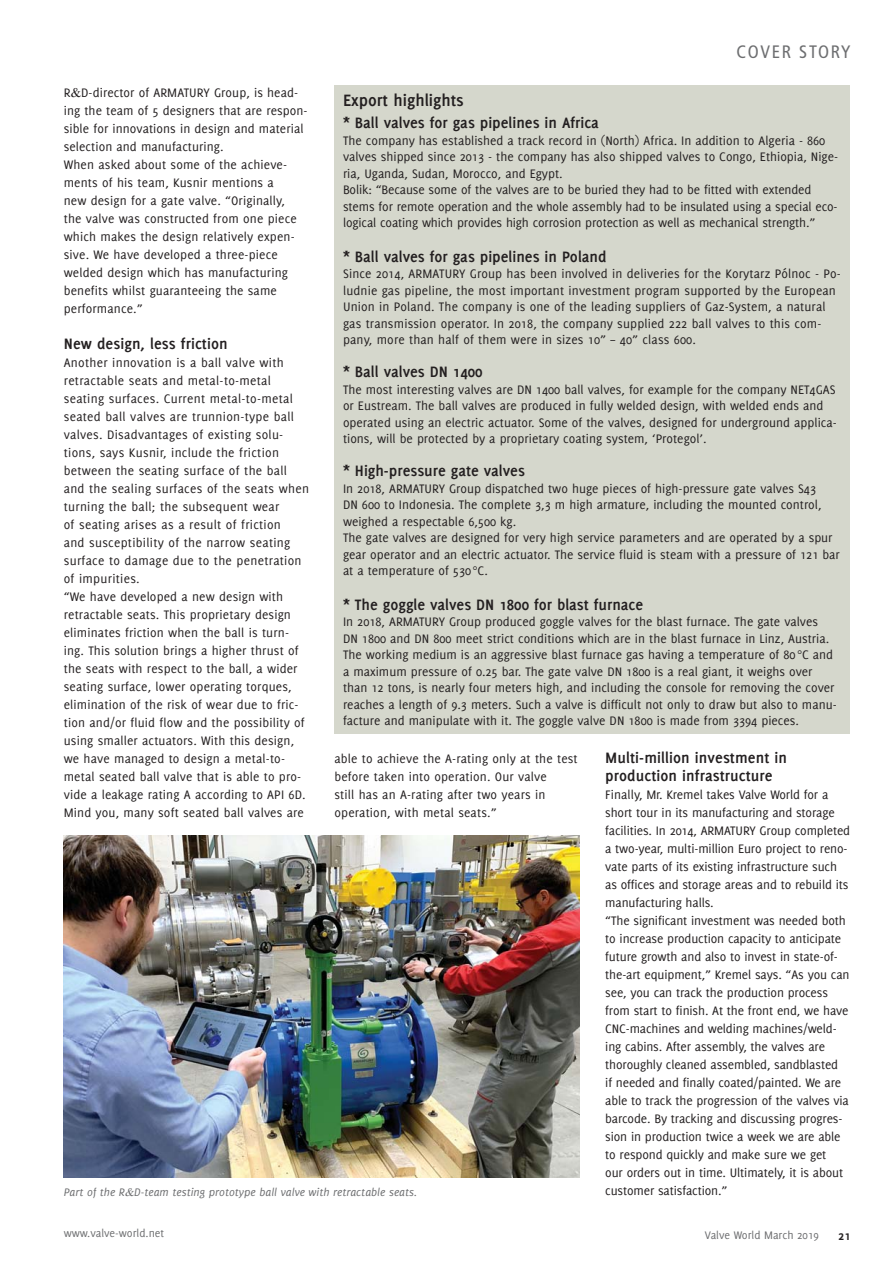
<style>
.page{position:relative;width:893px;height:1263px;background:#fff}
.page>*{position:absolute;margin:0;border:0;box-sizing:border-box;transform-origin:0 0}
.t1{font:700 18px "Delicious";color:#231f20}
.t2{font:condensed 18px "Frutiger";letter-spacing:.1em;color:#6d6e70}
.t3{font:700 16.5px/18px "Delicious";color:#231f20}
.t4{font:13.5px/18px "Delicious";color:#231f20}
.t5{font:700 13.5px "Delicious";color:#231f20}
.t6{font:italic 12px "Delicious";color:#6d6e70}
.t7{font:12px "Delicious";color:#6d6e70}
</style>
<div class="page">
<div style="left:334px;top:85px;width:516px;height:649px;background:#d5d7cc"></div>
<img style="left:64px;top:835px;width:516px;height:343px">
<h1 class="t2" style="left:736px;top:44px;width:116px">COVER STORY</h1>
<p class="t4" style="left:64px;top:84px;width:245px">R D-director of ARMATURY Group, is head&shy;ing the team of 5 designers that are respon&shy;sible for innovations in design and material selection and manufacturing.<br>When asked about some of the achieve&shy;ments of his team, Kusnir mentions a<br>new design for a gate valve. “Originally,<br>the valve was constructed from one piece which makes the design relatively expen&shy;sive. We have developed a three-piece welded design which has manufacturing benefits whilst guaranteeing the same performance.”</p>
<p class="t3" style="left:64px;top:336px;width:165px">New design, less friction</p>
<p class="t4" style="left:64px;top:354px;width:247px">Another innovation is a ball valve with retractable seats and metal-to-metal seating surfaces. Current metal-to-metal seated ball valves are trunnion-type ball valves. Disadvantages of existing solu&shy;tions, says Kusnir, include the friction between the seating surface of the ball and the sealing surfaces of the seats when turning the ball; the subsequent wear<br>of seating arises as a result of friction<br>and susceptibility of the narrow seating surface to damage due to the penetration of impurities.<br>“We have developed a new design with retractable seats. This proprietary design eliminates friction when the ball is turn&shy;ing. This solution brings a higher thrust of the seats with respect to the ball, a wider seating surface, lower operating torques, elimination of the risk of wear due to fric&shy;tion and/or fluid flow and the possibility of using smaller actuators. With this design, we have managed to design a metal-to&shy;metal seated ball valve that is able to pro&shy;vide a leakage rating A according to API 6D.<br>Mind you, many soft seated ball valves are</p>
<h1 class="t1" style="left:343px;top:93px;width:122px">Export highlights</h1>
<p class="t3" style="left:343px;top:115px;width:257px">* Ball valves for gas pipelines in Africa</p>
<p class="t4" style="left:343px;top:133px;width:497px;line-height:16.5px">The company has established a track record in (North) Africa. In addition to Algeria - 860 valves shipped since 2013 - the company has also shipped valves to Congo, Ethiopia, Nige&shy;ria, Uganda, Sudan, Morocco, and Egypt.<br>Bolik: “Because some of the valves are to be buried they had to be fitted with extended stems for remote operation and the whole assembly had to be insulated using a special eco&shy;logical coating which provides high corrosion protection as well as mechanical strength.”</p>
<p class="t3" style="left:343px;top:249px;width:265px">* Ball valves for gas pipelines in Poland</p>
<p class="t4" style="left:343px;top:267px;width:499px;line-height:16.5px">Since 2014, ARMATURY Group has been involved in deliveries for the Korytarz Pólnoc - Po&shy;ludnie gas pipeline, the most important investment program supported by the European Union in Poland. The company is one of the leading suppliers of Gaz-System, a natural gas transmission operator. In 2018, the company supplied 222 ball valves to this com&shy;pany, more than half of them were in sizes 10” – 40” class 600.</p>
<p class="t3" style="left:343px;top:364px;width:141px">* Ball valves DN 1400</p>
<p class="t4" style="left:343px;top:382px;width:495px;line-height:16.5px">The most interesting valves are DN 1400 ball valves, for example for the company NET4GAS or Eustream. The ball valves are produced in fully welded design, with welded ends and operated using an electric actuator. Some of the valves, designed for underground applica&shy;tions, will be protected by a proprietary coating system, ‘Protegol’.</p>
<p class="t3" style="left:343px;top:463px;width:183px">* High-pressure gate valves</p>
<p class="t4" style="left:343px;top:481px;width:498px;line-height:16.5px">In 2018, ARMATURY Group dispatched two huge pieces of high-pressure gate valves S43<br>DN 600 to Indonesia. The complete 3,3 m high armature, including the mounted control, weighed a respectable 6,500 kg.<br>The gate valves are designed for very high service parameters and are operated by a spur gear operator and an electric actuator. The service fluid is steam with a pressure of 121 bar at a temperature of 530 °C.</p>
<p class="t3" style="left:343px;top:597px;width:302px">* The goggle valves DN 1800 for blast furnace</p>
<p class="t4" style="left:343px;top:615px;width:495px;line-height:16.5px">In 2018, ARMATURY Group produced goggle valves for the blast furnace. The gate valves<br>DN 1800 and DN 800 meet strict conditions which are in the blast furnace in Linz, Austria.<br>The working medium is an aggressive blast furnace gas having a temperature of 80 °C and a maximum pressure of 0.25 bar. The gate valve DN 1800 is a real giant, it weighs over than 12 tons, is nearly four meters high, and including the console for removing the cover reaches a length of 9.3 meters. Such a valve is difficult not only to draw but also to manu&shy;facture and manipulate with it. The goggle valve DN 1800 is made from 3394 pieces.</p>
<p class="t4" style="left:334px;top:750px;width:245px">able to achieve the A-rating only at the test before taken into operation. Our valve<br>still has an A-rating after two years in operation, with metal seats.”</p>
<p class="t3" style="left:605px;top:750px;width:183px">Multi-million investment in production infrastructure</p>
<p class="t4" style="left:605px;top:786px;width:246px">Finally, Mr. Kremel takes Valve World for a short tour in its manufacturing and storage facilities. In 2014, ARMATURY Group completed a two-year, multi-million Euro project to reno&shy;vate parts of its existing infrastructure such as offices and storage areas and to rebuild its manufacturing halls.<br>“The significant investment was needed both to increase production capacity to anticipate future growth and also to invest in state-of&shy;the-art equipment,” Kremel says. “As you can see, you can track the production process from start to finish. At the front end, we have CNC-machines and welding machines/weld&shy;ing cabins. After assembly, the valves are thoroughly cleaned assembled, sandblasted<br>if needed and finally coated/painted. We are able to track the progression of the valves via barcode. By tracking and discussing progres&shy;sion in production twice a week we are able to respond quickly and make sure we get<br>our orders out in time. Ultimately, it is about customer satisfaction.”</p>
<p class="t6" style="left:64px;top:1187px;width:355px">Part of the R D-team testing prototype ball valve with retractable seats.</p>
<p class="t7" style="left:64px;top:1228px;width:102px">www.valve-world.net</p>
<p class="t7" style="left:705px;top:1231px;width:115px">Valve World March 2019</p>
<p class="t5" style="left:838px;top:1230px;width:14px">21</p>
</div>
